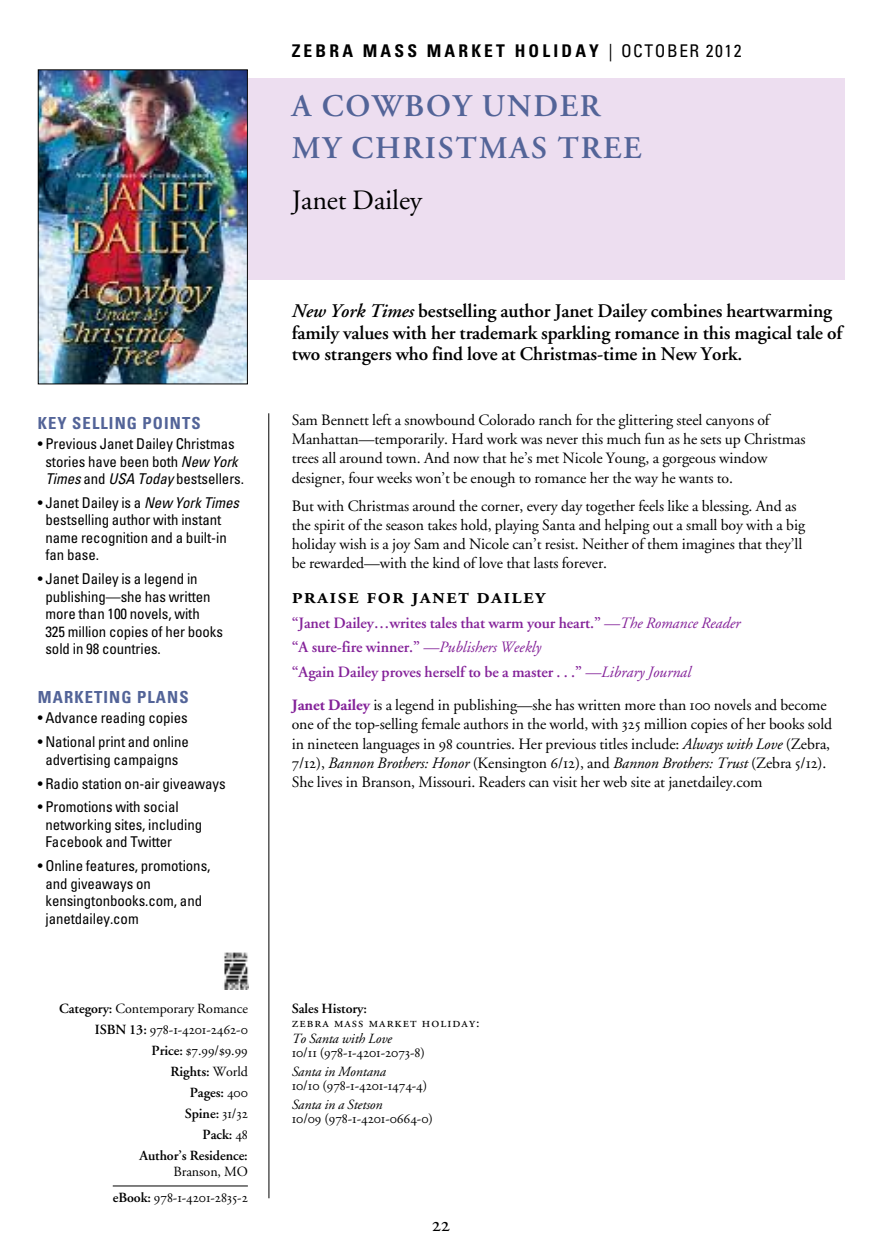
<style>
.page{position:relative;width:882px;height:1260px;background:#fff}
.page>*{position:absolute;margin:0;border:0;box-sizing:border-box;transform-origin:0 0}
.t1{font:600 31.5px/42px "Adobe Garamond";letter-spacing:.055em;color:#536498}
.t2{font:28px "Adobe Garamond";letter-spacing:-.005em;color:#000}
.t3{font:22.75px "Adobe Garamond Semibold SC";letter-spacing:.055em;color:#000}
.t4{font:21px "Adobe Garamond Regular SC";color:#000}
.t5{font:600 19.25px/21.9px "Adobe Garamond";letter-spacing:-.005em;color:#000}
.t6{font:700 condensed 17.5px "Univers";letter-spacing:.18em;color:#000}
.t7{font:700 condensed 16.62px "Univers";letter-spacing:.065em;color:#536498}
.t8{font:15.75px/19.2px "Adobe Garamond";letter-spacing:-.005em;color:#000}
.t9{font:600 15.75px/24.5px "Adobe Garamond";letter-spacing:-.005em;color:#842299}
.t10{font:condensed 14.88px/17.5px "Univers";letter-spacing:-.005em;color:#000}
.t11{font:14px/21px "Adobe Garamond Regular SC";letter-spacing:-.005em;color:#000;text-align:right}
.t12{font:600 14px/21px "Adobe Garamond";letter-spacing:-.005em;color:#000;text-align:right}
.t13{font:italic 14px "Adobe Garamond";letter-spacing:-.005em;color:#000}
.t14{font:14px "Adobe Garamond";letter-spacing:-.005em;color:#000}
.t15{font:14px "Adobe Garamond Regular SC";letter-spacing:.075em;color:#000}
.s1{font-style:italic}
.s2{font-weight:600}
.s3{font-family:"Adobe Garamond";font-weight:600}
.s4{font-weight:400}
.s5{font-family:"Adobe Garamond Regular SC";font-weight:400}
.s6{font-weight:400;font-style:italic}
.s7{font-weight:700;color:#842299}
.s8{font-family:"Adobe Garamond Regular SC"}
</style>
<div class="page">
<div style="left:226px;top:78px;width:618px;height:202px;background:#eddef0"></div>
<hr style="left:268px;top:413px;width:1px;height:785px;background:#000">
<hr style="left:113px;top:1186px;width:135px;height:1px;background:#000">
<img style="left:40px;top:71px;width:206px;height:311px">
<div style="left:38px;top:69px;width:210px;height:315px;border:1px solid #000"></div>
<img style="left:224px;top:952px;width:25px;height:38px">
<p class="t7" style="left:38px;top:417px;width:164px">KEY SELLING POINTS</p>
<p class="t10" style="left:45px;top:436px;width:200px;text-indent:-8px">• Previous Janet Dailey Christmas stories have been both <span class="s1">New York<br>Times</span> and <span class="s1">USA Today</span> bestsellers.</p>
<p class="t10" style="left:45px;top:495px;width:195px;text-indent:-8px">• Janet Dailey is a <span class="s1">New York Times </span>bestselling author with instant name recognition and a built-in fan base.</p>
<p class="t10" style="left:45px;top:571px;width:179px;text-indent:-8px">• Janet Dailey is a legend in publishing—she has written more than 100 novels, with<br>325 million copies of her books sold in 98 countries.</p>
<p class="t7" style="left:38px;top:691px;width:152px">MARKETING PLANS</p>
<p class="t10" style="left:38px;top:711px;width:151px">• Advance reading copies</p>
<p class="t10" style="left:38px;top:734px;width:153px;text-align:center">• National print and online advertising campaigns</p>
<p class="t10" style="left:38px;top:776px;width:189px">• Radio station on-air giveaways</p>
<p class="t10" style="left:45px;top:800px;width:158px;text-indent:-8px">• Promotions with social networking sites, including<br>Facebook and Twitter</p>
<p class="t10" style="left:45px;top:858px;width:167px;text-indent:-8px">• Online features, promotions, and giveaways on kensingtonbooks.com, and janetdailey.com</p>
<p class="t14" style="left:59px;top:1003px;width:190px"><span class="s2">Category:</span> Contemporary Romance</p>
<p class="t11" style="left:95px;top:1020px;width:155px"><span class="s3">ISBN 13:</span> 978-1-4201-2462-0<br><span class="s3">Price:</span> $7.99/$9.99</p>
<p class="t12" style="left:139px;top:1062px;width:110px">Rights: <span class="s4">World<br></span>Pages: <span class="s5">400<br></span>Spine: <span class="s5">31/32<br></span>Pack: <span class="s5">48<br></span>Author’s Residence:</p>
<p class="t14" style="left:173px;top:1166px;width:76px">Branson, MO</p>
<p class="t11" style="left:113px;top:1189px;width:137px"><span class="s3">eBook:</span> 978-1-4201-2835-2</p>
<p class="t6" style="left:292px;top:44px;width:451px">ZEBRA MASS MARKET HOLIDAY <span class="s4">| OCTOBER 2012</span></p>
<h1 class="t1" style="left:292px;top:88px;width:351px">A COWBOY UNDER<br>MY CHRISTMAS TREE</h1>
<h2 class="t2" style="left:292px;top:188px;width:132px">Janet Dailey</h2>
<p class="t5" style="left:292px;top:301px;width:552px"><span class="s1">New York Times</span> bestselling author Janet Dailey combines heartwarming family values with her trademark sparkling romance in this magical tale of two strangers who find love at Christmas-time in New York.</p>
<p class="t8" style="left:292px;top:412px;width:515px">Sam Bennett left a snowbound Colorado ranch for the glittering steel canyons of Manhattan—temporarily. Hard work was never this much fun as he sets up Christmas trees all around town. And now that he’s met Nicole Young, a gorgeous window designer, four weeks won’t be enough to romance her the way he wants to.</p>
<p class="t8" style="left:292px;top:497px;width:515px">But with Christmas around the corner, every day together feels like a blessing. And as the spirit of the season takes hold, playing Santa and helping out a small boy with a big holiday wish is a joy Sam and Nicole can’t resist. Neither of them imagines that they’ll be rewarded—with the kind of love that lasts forever.</p>
<h3 class="t3" style="left:292px;top:587px;width:255px">praise for janet dailey</h3>
<p class="t9" style="left:292px;top:612px;width:450px">“Janet Dailey…writes tales that warm your heart.” <span class="s6">—The Romance Reader </span>“A sure-fire winner.” <span class="s6">—Publishers Weekly<br></span>“Again Dailey proves herself to be a master . . .” <span class="s6">—Library Journal</span></p>
<p class="t8" style="left:292px;top:697px;width:542px"><span class="s7">Janet Dailey</span> is a legend in publishing—she has written more than <span class="s8">100</span> novels and become one of the top-selling female authors in the world, with <span class="s8">325</span> million copies of her books sold in nineteen languages in <span class="s8">98</span> countries. Her previous titles include: <span class="s1">Always with Love</span> (Zebra, <span class="s8">7/12</span>), <span class="s1">Bannon Brothers: Honor</span> (Kensington <span class="s8">6/12</span>), and <span class="s1">Bannon Brothers: Trust</span> (Zebra <span class="s8">5/12</span>).<br>She lives in Branson, Missouri. Readers can visit her web site at janetdailey.com</p>
<p class="t12" style="left:292px;top:999px;width:77px">Sales History:</p>
<p class="t15" style="left:292px;top:1017px;width:190px">zebra mass market holiday:</p>
<p class="t13" style="left:292px;top:1033px;width:102px">To Santa with Love</p>
<p class="t11" style="left:292px;top:1043px;width:135px">10/11 (978-1-4201-2073-8)</p>
<p class="t13" style="left:292px;top:1066px;width:96px">Santa in Montana</p>
<p class="t11" style="left:292px;top:1076px;width:137px">10/10 (978-1-4201-1474-4)</p>
<p class="t13" style="left:292px;top:1099px;width:92px">Santa in a Stetson</p>
<p class="t11" style="left:292px;top:1110px;width:143px">10/09 (978-1-4201-0664-0)</p>
<h3 class="t4" style="left:432px;top:1216px;width:20px">22</h3>
</div>
